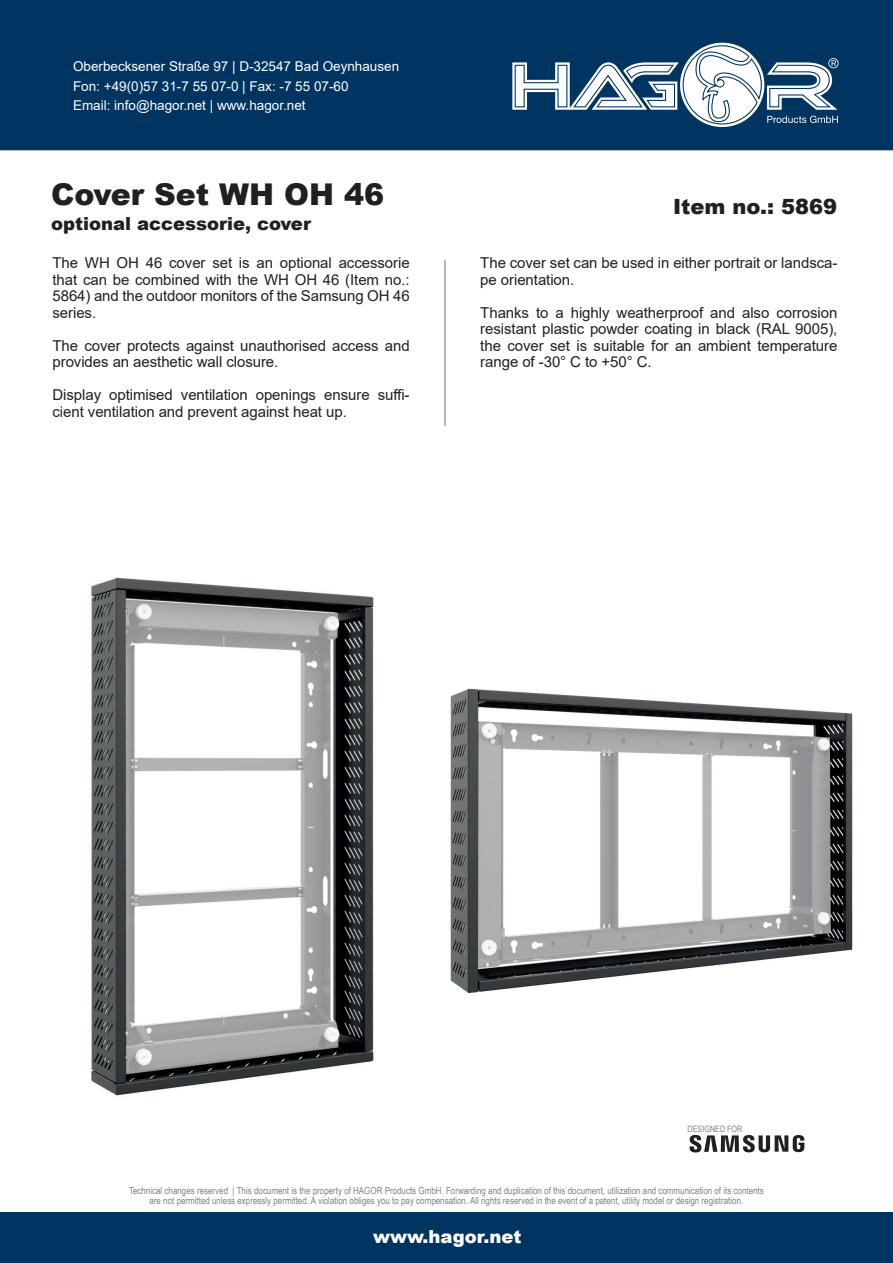
<style>
.page{position:relative;width:893px;height:1263px;background:#fff}
.page>*{position:absolute;margin:0;border:0;box-sizing:border-box;transform-origin:0 0}
.t1{font:900 30px "Arial";color:#231f20}
.t2{font:900 21px "Arial";color:#231f20}
.t3{font:900 18px "Arial";color:#231f20}
.t4{font:900 18px "Arial";color:#fff}
.t5{font:15px/16.5px "Arial";letter-spacing:-.005em;color:#231f20}
.t6{font:13.5px/19.5px "Arial";color:#fff}
.t7{font:9.75px/10.5px "Arial Narrow";color:#808285;text-align:center}
.t8{font:8.7px "Arial Narrow";color:#808285}
</style>
<div class="page">
<hr style="left:444px;top:260px;width:2px;height:166px;background:#9d9fa2">
<svg style="left:690px;top:1135px;width:114px;height:17px"></svg>
<img style="left:450px;top:688px;width:403px;height:306px">
<img style="left:91px;top:577px;width:283px;height:519px">
<div style="left:0;top:1213px;width:893px;height:50px;background:#003562"></div>
<div style="left:0;top:0;width:893px;height:150px;background:#003562"></div>
<svg style="left:502px;top:39px;width:358px;height:93px"></svg>
<p class="t6" style="left:73px;top:57px;width:328px">Oberbecksener Straße 97 | D-32547 Bad Oeynhausen<br>Fon: +49(0)57 31-7 55 07-0 | Fax: -7 55 07-60<br>Email: info@hagor.net | www.hagor.net</p>
<h1 class="t1" style="left:51px;top:172px;width:335px">Cover Set WH OH 46</h1>
<p class="t3" style="left:51px;top:211px;width:261px">optional accessorie, cover</p>
<p class="t5" style="left:53px;top:255px;width:359px;text-align:justify">The WH OH 46 cover set is an optional accessorie that can be combined with the WH OH 46 (Item no.:<br>5864) and the outdoor monitors of the Samsung OH 46 series.</p>
<p class="t5" style="left:53px;top:337px;width:359px">The cover protects against unauthorised access and provides an aesthetic wall closure.</p>
<p class="t5" style="left:53px;top:387px;width:359px">Display optimised ventilation openings ensure suffi&shy;cient ventilation and prevent against heat up.</p>
<h2 class="t2" style="left:673px;top:191px;width:166px">Item no.: 5869</h2>
<p class="t5" style="left:480px;top:255px;width:359px">The cover set can be used in either portrait or landsca&shy;pe orientation.</p>
<p class="t5" style="left:480px;top:304px;width:359px;text-align:justify">Thanks to a highly weatherproof and also corrosion resistant plastic powder coating in black (RAL 9005), the cover set is suitable for an ambient temperature range of -30° C to +50° C.</p>
<p class="t8" style="left:688px;top:1122px;width:56px">DESIGNED FOR</p>
<p class="t7" style="left:129px;top:1184px;width:636px">Technical changes reserved | This document is the property of HAGOR Products GmbH. Forwarding and duplication of this document, utilization and communication of its contents are not permitted unless expressly permitted. A violation obliges you to pay compensation. All rights reserved in the event of a patent, utility model or design registration.</p>
<p class="t4" style="left:373px;top:1223px;width:150px">www.hagor.net</p>
</div>
